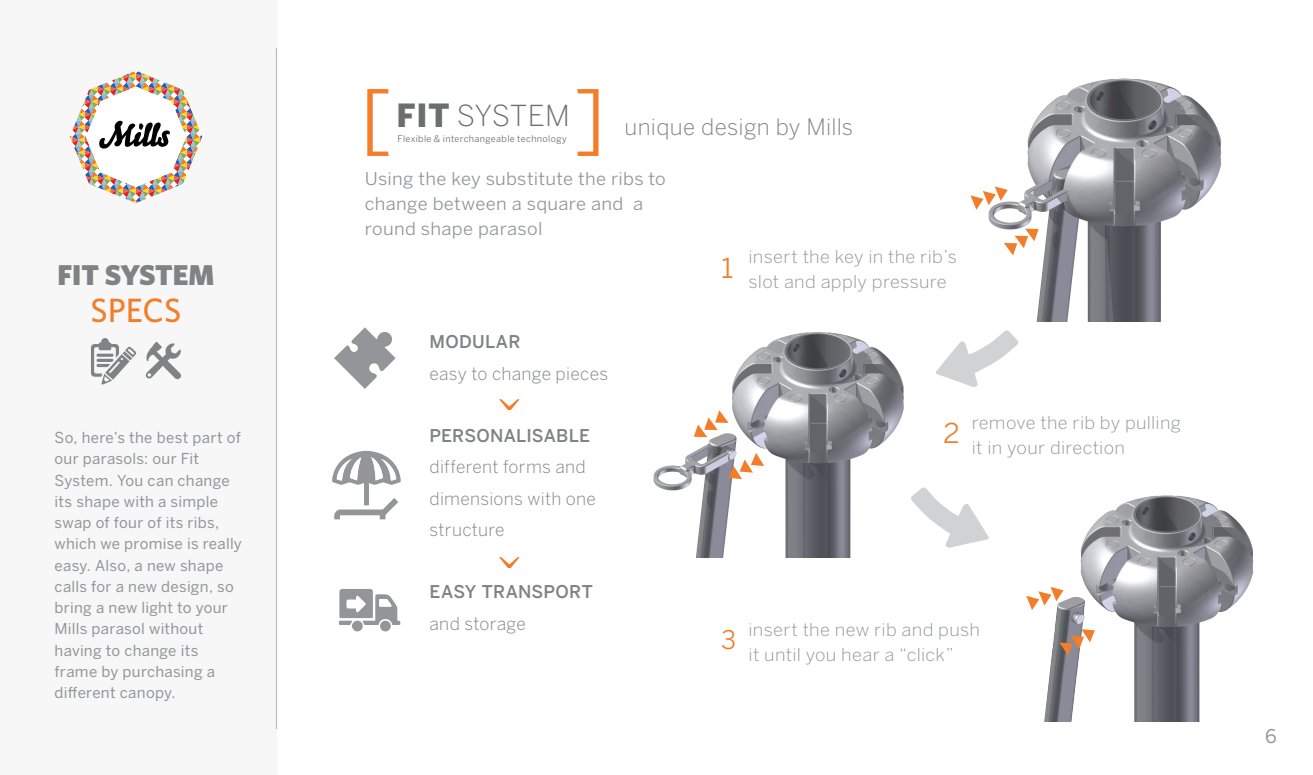
<style>
.page{position:relative;width:1313px;height:775px;background:#fff}
.page>*{position:absolute;margin:0;border:0;box-sizing:border-box;transform-origin:0 0}
.t1{font:500 33.75px "Whitney HTF";color:#f37d29}
.t2{font:28.75px "Whitney HTF Black SC";color:#808285}
.t3{font:300 28.62px "Benton Sans";letter-spacing:-.01em;color:#6c6d70}
.t4{font:27.12px "Benton Sans";color:#f37d29;scale:1.05 1}
.t5{font:25.5px "Benton Sans";color:#f37d29}
.t6{font:300 22.5px "Benton Sans";letter-spacing:.015em;color:#808285}
.t7{font:18.75px "Benton Sans";color:#939598}
.t8{font:300 17.5px/25px "Benton Sans";letter-spacing:.015em;color:#939598;scale:1.05 1}
.t9{font:300 17.5px/31.2px "Benton Sans";letter-spacing:.015em;color:#808285}
.t10{font:17.5px/25px "Benton Sans";letter-spacing:.015em;color:#939598;scale:1.05 1}
.t11{font:500 17.5px "Benton Sans";letter-spacing:.015em;color:#808285}
.t12{font:15px/21.2px "Benton Sans";letter-spacing:.015em;color:#939598}
.t13{font:9.12px "Benton Sans";letter-spacing:.04em;color:#6c6d70}
.s1{font-weight:900;font-size:31.75px}
</style>
<div class="page">
<div style="left:0;top:0;width:276px;height:775px;background:#f7f7f8"></div>
<svg style="left:91px;top:338px;width:45px;height:47px"></svg>
<svg style="left:122px;top:351px;width:10px;height:9px"></svg>
<svg style="left:146px;top:342px;width:35px;height:37px"></svg>
<svg style="left:70px;top:71px;width:132px;height:132px"></svg>
<hr style="left:276px;top:48px;width:1px;height:681px;background:#bcbdc0">
<svg style="left:499px;top:399px;width:20px;height:11px"></svg>
<svg style="left:499px;top:557px;width:20px;height:11px"></svg>
<svg style="left:334px;top:327px;width:61px;height:62px"></svg>
<div style="left:380px;top:621px;width:11px;height:10px;background:#939598;border-radius:50%"></div>
<div style="left:352px;top:621px;width:11px;height:10px;background:#939598;border-radius:50%"></div>
<svg style="left:339px;top:589px;width:61px;height:36px"></svg>
<svg style="left:332px;top:451px;width:69px;height:68px"></svg>
<img style="left:988px;top:78px;width:234px;height:243px">
<img style="left:653px;top:263px;width:347px;height:294px">
<svg style="left:970px;top:186px;width:37px;height:24px"></svg>
<svg style="left:1003px;top:229px;width:35px;height:26px"></svg>
<svg style="left:935px;top:329px;width:83px;height:58px"></svg>
<svg style="left:910px;top:486px;width:79px;height:62px"></svg>
<img style="left:1044px;top:495px;width:210px;height:227px">
<svg style="left:1026px;top:587px;width:37px;height:23px"></svg>
<svg style="left:1059px;top:629px;width:35px;height:27px"></svg>
<svg style="left:728px;top:453px;width:36px;height:26px"></svg>
<svg style="left:694px;top:410px;width:34px;height:27px"></svg>
<svg style="left:367px;top:89px;width:22px;height:67px"></svg>
<svg style="left:577px;top:89px;width:21px;height:67px"></svg>
<h2 class="t2" style="left:57px;top:257px;width:158px">FIT SYSTEM</h2>
<h1 class="t1" style="left:90px;top:289px;width:93px">SPECS</h1>
<p class="t12" style="left:55px;top:427px;width:189px">So, here’s the best part of our parasols: our Fit<br>System. You can change its shape with a simple swap of four of its ribs, which we promise is really easy. Also, a new shape calls for a new design, so bring a new light to your<br>Mills parasol without having to change its frame by purchasing a different canopy.</p>
<h3 class="t3" style="left:396px;top:98px;width:175px"><span class="s1">FIT</span> SYSTEM</h3>
<p class="t13" style="left:397px;top:133px;width:171px">Flexible &amp; interchangeable technology</p>
<h3 class="t6" style="left:624px;top:113px;width:230px">unique design by Mills</h3>
<p class="t10" style="left:365px;top:166px;width:288px">Using the key substitute the ribs to change between a square and a round shape parasol</p>
<p class="t11" style="left:429px;top:332px;width:92px">MODULAR</p>
<p class="t9" style="left:429px;top:357px;width:180px">easy to change pieces</p>
<p class="t11" style="left:429px;top:425px;width:162px">PERSONALISABLE</p>
<p class="t9" style="left:429px;top:451px;width:168px">different forms and dimensions with one structure</p>
<p class="t11" style="left:429px;top:582px;width:165px">EASY TRANSPORT</p>
<p class="t9" style="left:429px;top:607px;width:98px">and storage</p>
<h3 class="t4" style="left:721px;top:252px;width:13px">1</h3>
<p class="t8" style="left:748px;top:244px;width:200px">insert the key in the rib’s slot and apply pressure</p>
<h3 class="t4" style="left:943px;top:418px;width:17px">2</h3>
<p class="t8" style="left:971px;top:410px;width:201px">remove the rib by pulling it in your direction</p>
<h3 class="t5" style="left:721px;top:625px;width:17px">3</h3>
<p class="t8" style="left:748px;top:617px;width:222px">insert the new rib and push it until you hear a “click”</p>
<p class="t7" style="left:1265px;top:725px;width:13px">6</p>
</div>
